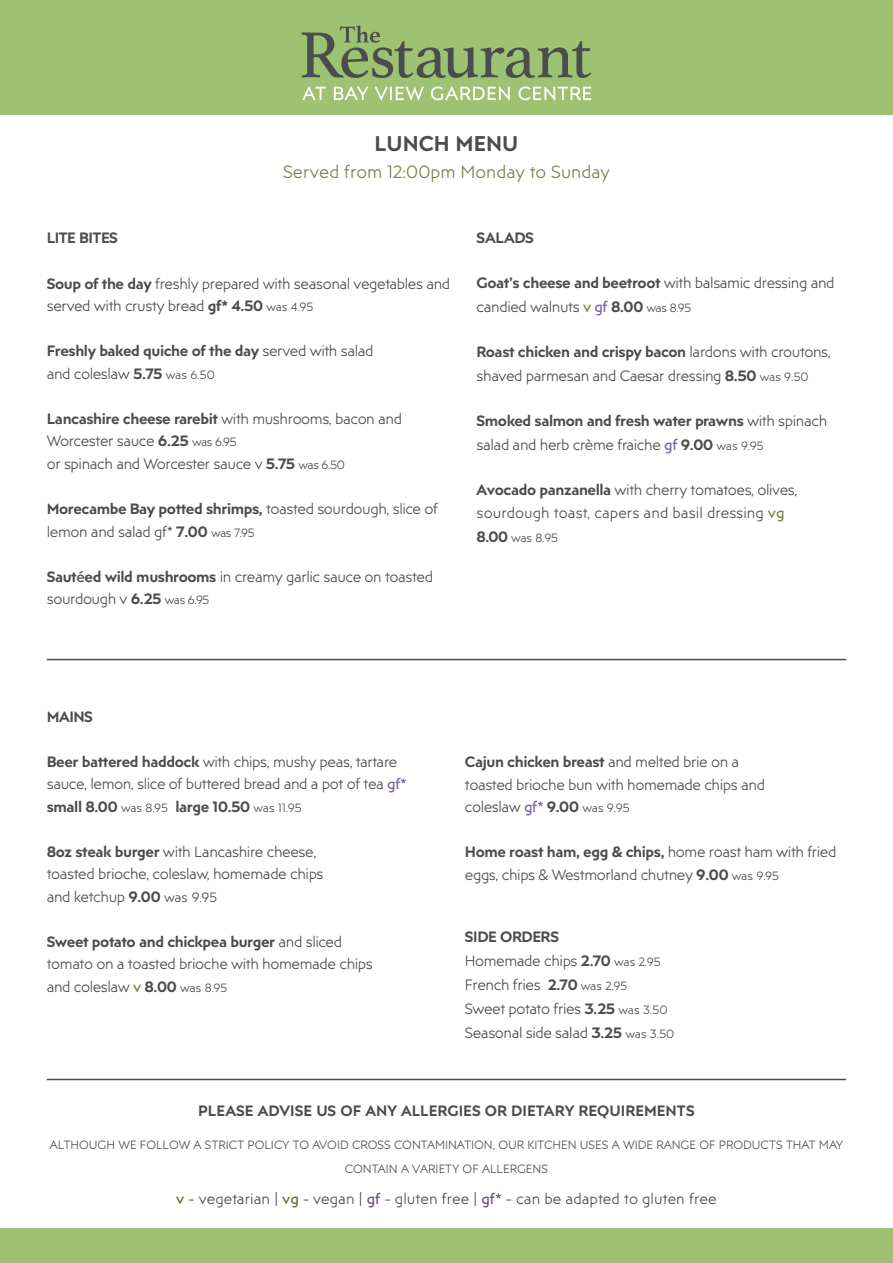
<style>
.page{position:relative;width:893px;height:1263px;background:#fff}
.page>*{position:absolute;margin:0;border:0;box-sizing:border-box;transform-origin:0 0}
.t1{font:600 21.3px "Posterama Text W15";color:#4b4c4d}
.t2{font:300 17.7px "Posterama Text W07";color:#768345}
.t3{font:300 15px/22.5px "Posterama Text W07";letter-spacing:-.03em;color:#4b4c4d}
.t4{font:600 15px "Posterama Text W15";letter-spacing:-.03em;color:#4b4c4d}
.t5{font:300 15px/22.5px "Posterama Text W07";color:#4b4c4d}
.t6{font:600 15px "Posterama Text W15";color:#4b4c4d}
.t7{font:300 12px/24px "Posterama Text W07";color:#4b4c4d;text-align:center}
.s1{font-family:"Posterama Text W15";font-weight:600}
.s2{font-size:12px}
.s3{font-family:"Posterama Text W07";font-weight:300}
.s4{font-family:"Posterama Text W01";font-weight:400}
.s5{font-family:"Posterama Text W01";font-weight:400;color:#768345}
.s6{font-family:"Posterama Text W01";font-weight:400;color:#7c649b}
.s7{font-family:"Posterama Text W15";font-weight:600;font-size:15px}
.s8{font-family:"Posterama Text W07";font-weight:300;font-size:12px}
.s9{font-size:13.5px}
.s10{font-family:"Posterama Text W01";font-weight:400;color:#63732e}
.s11{font-family:"Posterama Text W01";font-weight:400;color:#6d508e}
</style>
<div class="page">
<div style="left:0;top:0;width:893px;height:115px;background:#9dc372"></div>
<div style="left:0;top:1229px;width:893px;height:34px;background:#9dc372"></div>
<svg style="left:302px;top:86px;width:289px;height:14px"></svg>
<svg style="left:302px;top:26px;width:289px;height:52px"></svg>
<hr style="left:47px;top:1079px;width:799px;height:1px;background:#4b4c4d">
<hr style="left:47px;top:659px;width:799px;height:1px;background:#4b4c4d">
<h1 class="t1" style="left:375px;top:131px;width:145px">LUNCH MENU</h1>
<p class="t2" style="left:283px;top:161px;width:328px">Served from 12:00pm Monday to Sunday</p>
<p class="t4" style="left:47px;top:229px;width:73px">LITE BITES</p>
<p class="t3" style="left:47px;top:272px;width:405px"><span class="s1">Soup of the day</span> freshly prepared with seasonal vegetables and served with crusty bread <span class="s1">gf* 4.50</span> <span class="s2">was 4.95</span></p>
<p class="t4" style="left:47px;top:342px;width:328px">Freshly baked quiche of the day <span class="s3">served with salad</span></p>
<p class="t3" style="left:47px;top:362px;width:170px">and coleslaw <span class="s1">5.75</span> <span class="s2">was 6.50</span></p>
<p class="t4" style="left:47px;top:410px;width:357px">Lancashire cheese rarebit <span class="s3">with mushrooms, bacon and</span></p>
<p class="t3" style="left:47px;top:430px;width:300px">Worcester sauce <span class="s1">6.25</span> <span class="s2">was 6.95<br></span>or spinach and Worcester sauce v <span class="s1">5.75</span> <span class="s2">was 6.50</span></p>
<p class="t4" style="left:47px;top:500px;width:393px">Morecambe Bay potted shrimps, <span class="s3">toasted sourdough, slice of</span></p>
<p class="t3" style="left:47px;top:520px;width:209px">lemon and salad gf* <span class="s1">7.00</span> <span class="s2">was 7.95</span></p>
<p class="t3" style="left:47px;top:565px;width:388px"><span class="s1">Saut</span><span class="s4">é</span><span class="s1">ed wild mushrooms</span> in creamy garlic sauce on toasted sourdough v <span class="s1">6.25</span> <span class="s2">was 6.95</span></p>
<p class="t4" style="left:477px;top:229px;width:59px">SALADS</p>
<p class="t4" style="left:477px;top:274px;width:360px">Goat’s cheese and beetroot <span class="s3">with balsamic dressing and</span></p>
<p class="t3" style="left:477px;top:295px;width:216px">candied walnuts <span class="s5">v</span> <span class="s6">gf</span> <span class="s1">8.00</span> <span class="s2">was 8.95</span></p>
<p class="t4" style="left:477px;top:343px;width:356px">Roast chicken and crispy bacon <span class="s3">lardons with croutons,</span></p>
<p class="t3" style="left:477px;top:364px;width:334px">shaved parmesan and Caesar dressing <span class="s1">8.50</span> <span class="s2">was 9.50</span></p>
<p class="t4" style="left:477px;top:412px;width:352px">Smoked salmon and fresh water prawns <span class="s3">with spinach</span></p>
<p class="t3" style="left:477px;top:433px;width:288px">salad and herb crème fraiche <span class="s6">gf</span> <span class="s1">9.00</span> <span class="s2">was 9.95</span></p>
<p class="t5" style="left:477px;top:478px;width:322px"><span class="s1">Avocado panzanella</span> with cherry tomatoes, olives, sourdough toast, capers and basil dressing <span class="s5">vg</span></p>
<p class="t7" style="left:477px;top:525px;width:83px"><span class="s7">8.00</span> was 8.95</p>
<p class="t4" style="left:47px;top:707px;width:48px">MAINS</p>
<p class="t3" style="left:47px;top:750px;width:361px"><span class="s1">Beer battered haddock</span> with chips, mushy peas, tartare sauce, lemon, slice of buttered bread and a pot of tea <span class="s6">gf*</span></p>
<p class="t4" style="left:47px;top:797px;width:256px">small 8.00 <span class="s8">was 8.95</span> large 10.50 <span class="s8">was 11.95</span></p>
<p class="t3" style="left:47px;top:840px;width:278px"><span class="s1">8oz steak burger</span> with Lancashire cheese, toasted brioche, coleslaw, homemade chips and ketchup <span class="s1">9.00</span> <span class="s9">was 9.95</span></p>
<p class="t4" style="left:47px;top:932px;width:297px">Sweet potato and chickpea burger <span class="s3">and sliced</span></p>
<p class="t3" style="left:47px;top:952px;width:328px">tomato on a toasted brioche with homemade chips and coleslaw <span class="s5">v</span> <span class="s1">8.00</span> <span class="s2">was 8.95</span></p>
<p class="t4" style="left:465px;top:753px;width:276px">Cajun chicken breast <span class="s3">and melted brie on a</span></p>
<p class="t3" style="left:465px;top:773px;width:302px">toasted brioche bun with homemade chips and coleslaw <span class="s6">gf*</span> <span class="s1">9.00</span> <span class="s2">was 9.95</span></p>
<p class="t4" style="left:465px;top:843px;width:373px">Home roast ham, egg &amp; chips, <span class="s3">home roast ham with fried</span></p>
<p class="t3" style="left:465px;top:863px;width:316px">eggs, chips &amp; Westmorland chutney <span class="s1">9.00</span> <span class="s2">was 9.95</span></p>
<p class="t4" style="left:465px;top:928px;width:96px">SIDE ORDERS</p>
<p class="t3" style="left:465px;top:949px;width:211px;line-height:24px">Homemade chips <span class="s1">2.70</span> <span class="s2">was 2.95<br></span>French fries <span class="s1">2.70</span> <span class="s2">was 2.95<br></span>Sweet potato fries <span class="s1">3.25</span> <span class="s2">was 3.50<br></span>Seasonal side salad <span class="s1">3.25</span> <span class="s2">was 3.50</span></p>
<p class="t6" style="left:198px;top:1101px;width:498px">PLEASE ADVISE US OF ANY ALLERGIES OR DIETARY REQUIREMENTS</p>
<p class="t7" style="left:50px;top:1132px;width:795px">ALTHOUGH WE FOLLOW A STRICT POLICY TO AVOID CROSS CONTAMINATION, OUR KITCHEN USES A WIDE RANGE OF PRODUCTS THAT MAY<br>CONTAIN A VARIETY OF ALLERGENS</p>
<p class="t5" style="left:176px;top:1187px;width:542px"><span class="s10">v</span> - vegetarian | <span class="s10">vg</span> - vegan | <span class="s11">gf</span> - gluten free | <span class="s11">gf*</span> - can be adapted to gluten free</p>
</div>
